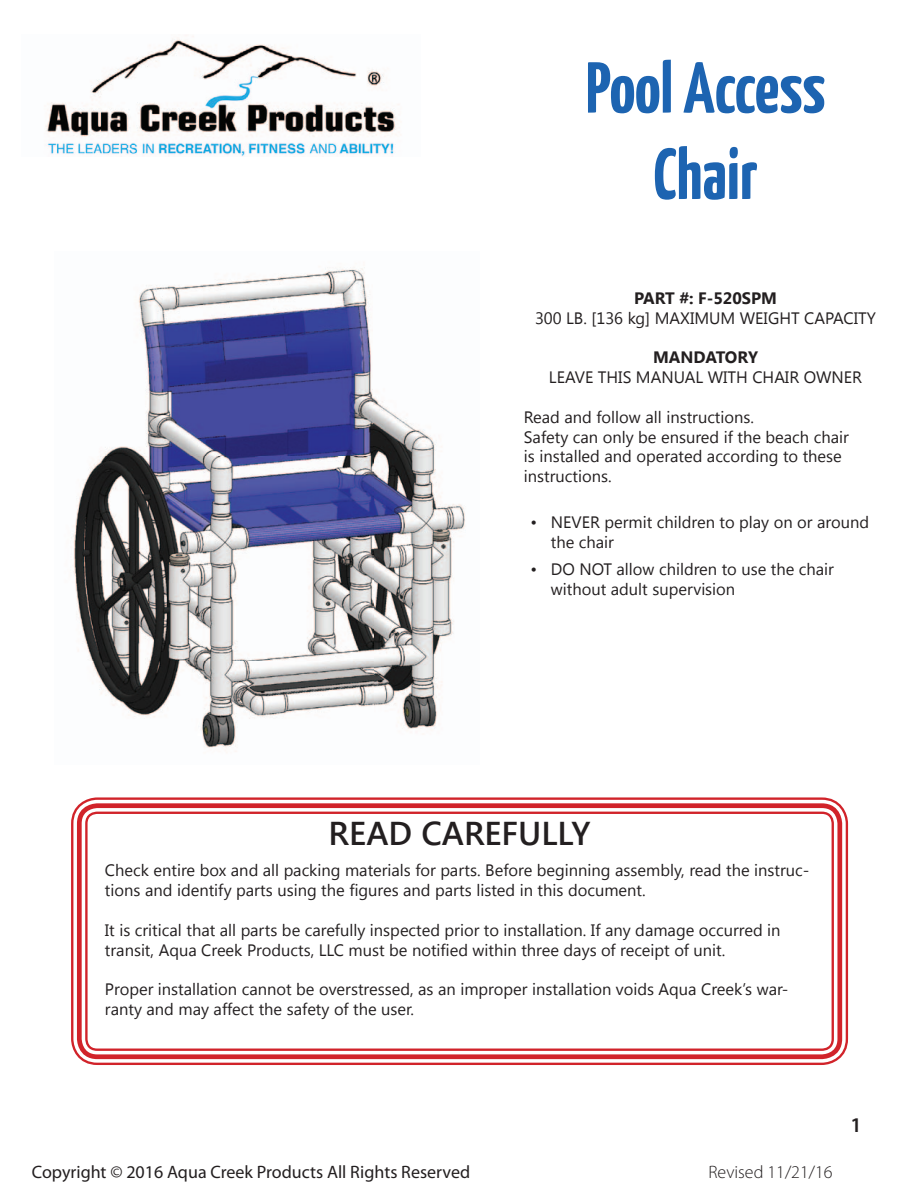
<style>
.page{position:relative;width:918px;height:1188px;background:#fff}
.page>*{position:absolute;margin:0;border:0;box-sizing:border-box;transform-origin:0 0}
.t1{font:700 72px/86.4px "Yanone Kaffeesatz";color:#1d64b1;text-align:center}
.t2{font:600 33px "Segoe UI";color:#231f20}
.t3{font:600 21px "Myriad Pro";color:#231f20}
.t4{font:18px "Myriad Pro";color:#231f20}
.t5{font:300 18px "Myriad Pro";color:#231f20}
.t6{font:16.5px/19.8px "Segoe UI";color:#231f20}
.t7{font:700 16.5px "Segoe UI";color:#231f20}
</style>
<div class="page">
<div style="left:71px;top:797px;width:777px;height:268px;border:2px solid #d1232a;border-radius:25px"></div>
<div style="left:77px;top:803px;width:765px;height:256px;border:5px solid #d1232a;border-radius:18px"></div>
<div style="left:85px;top:812px;width:749px;height:239px;border:2px solid #d1232a;border-radius:11px"></div>
<img style="left:45px;top:36px;width:355px;height:120px">
<img style="left:73px;top:267px;width:392px;height:485px">
<h1 class="t1" style="left:586px;top:43px;width:241px">Pool Access<br>Chair</h1>
<p class="t7" style="left:634px;top:286px;width:145px">PART #: F-520SPM</p>
<p class="t6" style="left:535px;top:307px;width:343px">300 LB. [136 kg] MAXIMUM WEIGHT CAPACITY</p>
<p class="t7" style="left:653px;top:346px;width:106px">MANDATORY</p>
<p class="t6" style="left:549px;top:367px;width:315px">LEAVE THIS MANUAL WITH CHAIR OWNER</p>
<p class="t6" style="left:524px;top:406px;width:327px">Read and follow all instructions.<br>Safety can only be ensured if the beach chair is installed and operated according to these instructions.</p>
<p class="t6" style="left:551px;top:512px;width:320px;text-indent:-20px">• NEVER permit children to play on or around the chair</p>
<p class="t6" style="left:551px;top:558px;width:285px;text-indent:-20px">• DO NOT allow children to use the chair without adult supervision</p>
<h2 class="t2" style="left:329px;top:810px;width:263px">READ CAREFULLY</h2>
<p class="t6" style="left:105px;top:860px;width:706px">Check entire box and all packing materials for parts. Before beginning assembly, read the instruc&shy;tions and identify parts using the figures and parts listed in this document.</p>
<p class="t6" style="left:105px;top:919px;width:677px">It is critical that all parts be carefully inspected prior to installation. If any damage occurred in transit, Aqua Creek Products, LLC must be notified within three days of receipt of unit.</p>
<p class="t6" style="left:105px;top:979px;width:685px">Proper installation cannot be overstressed, as an improper installation voids Aqua Creek’s war&shy;ranty and may affect the safety of the user.</p>
<p class="t4" style="left:32px;top:1160px;width:440px">Copyright © 2016 Aqua Creek Products All Rights Reserved</p>
<p class="t5" style="left:708px;top:1162px;width:126px">Revised 11/21/16</p>
<p class="t3" style="left:851px;top:1112px;width:13px">1</p>
</div>
